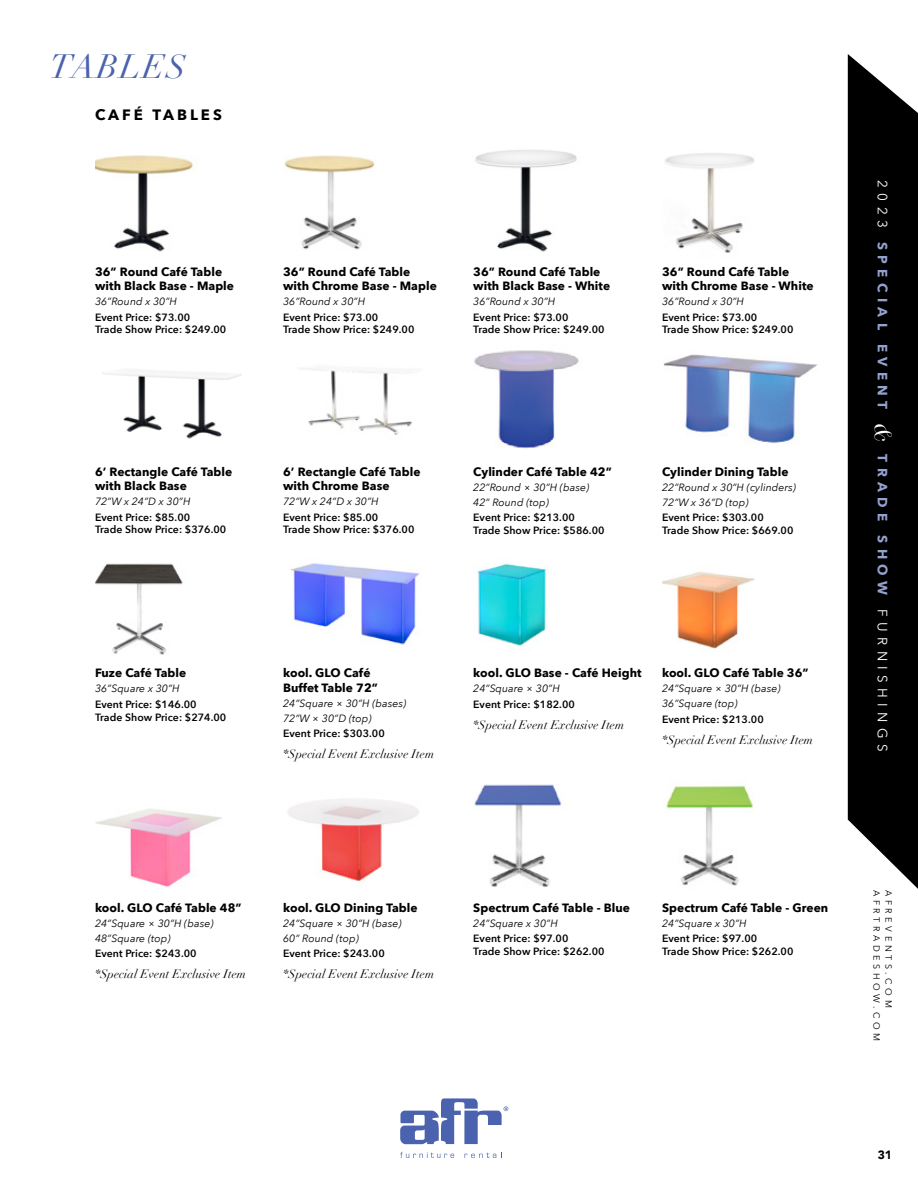
<style>
.page{position:relative;width:918px;height:1188px;background:#fff}
.page>*{position:absolute;margin:0;border:0;box-sizing:border-box;transform-origin:0 0}
.t1{font:italic 33px "Didot";letter-spacing:.05em;color:#4b63ae}
.t2{font:700 15px "Avenir Next";letter-spacing:.2em;color:#000}
.t3{font:700 13.5px "Avenir Next";letter-spacing:.4em;color:#93a1ce}
.t4{font:700 12px/14.4px "Avenir Next";letter-spacing:.005em;color:#000}
.t5{font:italic 12px "Didot";letter-spacing:.005em;color:#000}
.t6{font:900 12px "Avenir";color:#000}
.t7{font:600 10.5px/12.6px "Avenir Next";letter-spacing:.005em;color:#000}
.t8{font:italic 10.5px/15px "Avenir Next";letter-spacing:.005em;color:#000}
.t9{font:9px "Avenir Next";letter-spacing:.4em;color:#000}
.s1{font-weight:400;color:#fff}
.s2{font-family:"Didot";font-weight:400;font-style:italic;font-size:24px;color:#fff}
</style>
<div class="page">
<svg style="left:400px;top:1098px;width:108px;height:46px"></svg>
<svg style="left:400px;top:1152px;width:54px;height:6px"></svg>
<svg style="left:465px;top:1152px;width:37px;height:6px"></svg>
<svg style="left:848px;top:54px;width:70px;height:835px;fill:#000"></svg>
<img style="left:284px;top:155px;width:91px;height:95px">
<img style="left:301px;top:368px;width:111px;height:67px">
<img style="left:95px;top:155px;width:98px;height:97px">
<img style="left:102px;top:372px;width:140px;height:67px">
<img style="left:475px;top:150px;width:102px;height:102px">
<img style="left:474px;top:350px;width:105px;height:99px">
<img style="left:665px;top:153px;width:89px;height:100px">
<img style="left:663px;top:354px;width:154px;height:89px">
<img style="left:291px;top:563px;width:129px;height:82px">
<img style="left:95px;top:563px;width:88px;height:92px">
<img style="left:477px;top:563px;width:69px;height:83px">
<img style="left:662px;top:571px;width:93px;height:80px">
<img style="left:288px;top:799px;width:131px;height:83px">
<img style="left:96px;top:809px;width:126px;height:78px">
<img style="left:474px;top:784px;width:88px;height:103px">
<img style="left:666px;top:781px;width:87px;height:105px">
<h1 class="t1" style="left:50px;top:46px;width:138px">TABLES</h1>
<h2 class="t2" style="left:95px;top:102px;width:128px">CAFÉ TABLES</h2>
<p class="t4" style="left:95px;top:264px;width:141px">36” Round Café Table with Black Base - Maple</p>
<p class="t8" style="left:95px;top:294px;width:83px">36”Round x 30”H</p>
<p class="t7" style="left:95px;top:311px;width:133px">Event Price: $73.00<br>Trade Show Price: $249.00</p>
<p class="t4" style="left:283px;top:264px;width:155px">36” Round Café Table with Chrome Base - Maple</p>
<p class="t8" style="left:283px;top:294px;width:83px">36”Round x 30”H</p>
<p class="t7" style="left:283px;top:311px;width:133px">Event Price: $73.00<br>Trade Show Price: $249.00</p>
<p class="t4" style="left:473px;top:264px;width:138px">36” Round Café Table with Black Base - White</p>
<p class="t8" style="left:473px;top:294px;width:83px">36”Round x 30”H</p>
<p class="t7" style="left:473px;top:311px;width:133px">Event Price: $73.00<br>Trade Show Price: $249.00</p>
<p class="t4" style="left:662px;top:264px;width:153px">36” Round Café Table with Chrome Base - White</p>
<p class="t8" style="left:662px;top:294px;width:83px">36”Round x 30”H</p>
<p class="t7" style="left:662px;top:311px;width:133px">Event Price: $73.00<br>Trade Show Price: $249.00</p>
<p class="t4" style="left:95px;top:464px;width:139px">6’ Rectangle Café Table with Black Base</p>
<p class="t8" style="left:95px;top:494px;width:97px">72”W x 24”D x 30”H</p>
<p class="t7" style="left:95px;top:511px;width:133px">Event Price: $85.00<br>Trade Show Price: $376.00</p>
<p class="t4" style="left:283px;top:464px;width:139px">6’ Rectangle Café Table with Chrome Base</p>
<p class="t8" style="left:283px;top:494px;width:97px">72”W x 24”D x 30”H</p>
<p class="t7" style="left:283px;top:511px;width:133px">Event Price: $85.00<br>Trade Show Price: $376.00</p>
<p class="t4" style="left:473px;top:464px;width:140px">Cylinder Café Table 42”</p>
<p class="t8" style="left:473px;top:479px;width:118px">22”Round × 30”H (base)<br>42” Round (top)</p>
<p class="t7" style="left:473px;top:511px;width:133px">Event Price: $213.00<br>Trade Show Price: $586.00</p>
<p class="t4" style="left:662px;top:464px;width:128px">Cylinder Dining Table</p>
<p class="t8" style="left:662px;top:479px;width:135px">22”Round x 30”H (cylinders)<br>72”W x 36”D (top)</p>
<p class="t7" style="left:662px;top:511px;width:133px">Event Price: $303.00<br>Trade Show Price: $669.00</p>
<p class="t4" style="left:95px;top:666px;width:93px">Fuze Café Table</p>
<p class="t8" style="left:95px;top:681px;width:86px">36”Square x 30”H</p>
<p class="t7" style="left:95px;top:698px;width:133px">Event Price: $146.00<br>Trade Show Price: $274.00</p>
<p class="t4" style="left:283px;top:666px;width:96px">kool. GLO Café<br>Buffet Table 72”</p>
<p class="t8" style="left:283px;top:695px;width:125px">24”Square × 30”H (bases)<br>72”W × 30”D (top)</p>
<p class="t7" style="left:283px;top:727px;width:103px">Event Price: $303.00</p>
<p class="t5" style="left:283px;top:747px;width:152px">*Special Event Exclusive Item</p>
<p class="t4" style="left:473px;top:666px;width:170px">kool. GLO Base - Café Height</p>
<p class="t8" style="left:473px;top:681px;width:88px">24”Square × 30”H</p>
<p class="t7" style="left:473px;top:698px;width:103px">Event Price: $182.00</p>
<p class="t5" style="left:473px;top:717px;width:152px">*Special Event Exclusive Item</p>
<p class="t4" style="left:662px;top:666px;width:148px">kool. GLO Café Table 36”</p>
<p class="t8" style="left:662px;top:681px;width:120px">24”Square × 30”H (base)<br>36”Square (top)</p>
<p class="t7" style="left:662px;top:713px;width:103px">Event Price: $213.00</p>
<p class="t5" style="left:662px;top:732px;width:152px">*Special Event Exclusive Item</p>
<p class="t3" style="left:894px;top:180px;width:573px;rotate:90deg"><span class="s1">2023</span> SPECIAL EVENT <span class="s2">&amp;</span> TRADE SHOW <span class="s1">FURNISHINGS</span></p>
<p class="t4" style="left:95px;top:900px;width:148px">kool. GLO Café Table 48”</p>
<p class="t8" style="left:95px;top:915px;width:120px">24”Square × 30”H (base)<br>48”Square (top)</p>
<p class="t7" style="left:95px;top:947px;width:103px">Event Price: $243.00</p>
<p class="t5" style="left:95px;top:967px;width:152px">*Special Event Exclusive Item</p>
<p class="t4" style="left:283px;top:900px;width:136px">kool. GLO Dining Table</p>
<p class="t8" style="left:283px;top:915px;width:120px">24”Square × 30”H (base)<br>60” Round (top)</p>
<p class="t7" style="left:283px;top:947px;width:103px">Event Price: $243.00</p>
<p class="t5" style="left:283px;top:967px;width:152px">*Special Event Exclusive Item</p>
<p class="t4" style="left:473px;top:900px;width:158px">Spectrum Café Table - Blue</p>
<p class="t8" style="left:473px;top:915px;width:86px">24”Square x 30”H</p>
<p class="t7" style="left:473px;top:932px;width:133px">Event Price: $97.00<br>Trade Show Price: $262.00</p>
<p class="t4" style="left:662px;top:900px;width:168px">Spectrum Café Table - Green</p>
<p class="t8" style="left:662px;top:915px;width:86px">24”Square x 30”H</p>
<p class="t7" style="left:662px;top:932px;width:133px">Event Price: $97.00<br>Trade Show Price: $262.00</p>
<p class="t9" style="left:884px;top:890px;width:153px;rotate:90deg">AFRTRADESHOW.COM</p>
<p class="t9" style="left:896px;top:890px;width:119px;rotate:90deg">AFREVENTS.COM</p>
<p class="t6" style="left:878px;top:1145px;width:16px">31</p>
</div>
